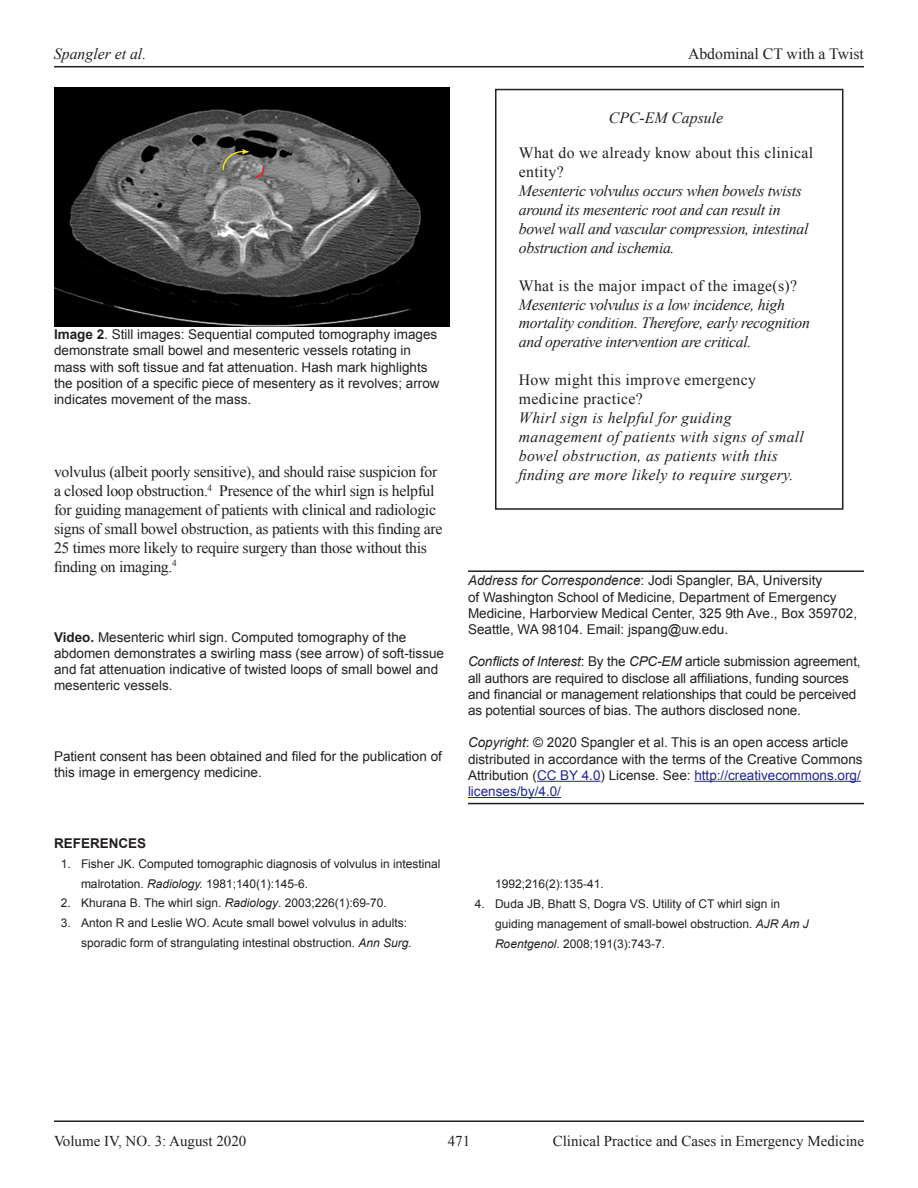
<style>
.page{position:relative;width:918px;height:1188px;background:#fff}
.page>*{position:absolute;margin:0;border:0;box-sizing:border-box;transform-origin:0 0}
.Capsule_Summary_answ{font:15.75px/18.9px "Times New Roman";letter-spacing:-.02em;color:#231f20}
.Capsule_Summary_answ-2{font:italic 15.75px/18.9px "Times New Roman";letter-spacing:-.02em;color:#231f20}
.Capsule_Summary_answ-3{font:italic 15.75px/18.9px "Times New Roman";letter-spacing:.02em;color:#231f20}
.Capsule_Summary_answ-4{font:15.75px/18.9px "Times New Roman";letter-spacing:.02em;color:#231f20}
.Capsule_Summary_answ-5{font:15.75px "Times New Roman";color:#231f20}
.Capsule_Summary_answ-6{font:italic 15.75px "Times New Roman";color:#231f20}
.Body_Text__15{font:italic 15.75px "Times New Roman";color:#231f20}
.t1{font:15px "Times New Roman";color:#231f20}
.t2{font:13.5px/16.2px "Arial";color:#231f20}
.t3{font:700 13.5px "Arial";color:#231f20}
.t4{font:12px/19.8px "Arial";color:#231f20}
.s1{font-weight:700}
.s2{font-style:italic}
.s3{color:#1f2796}
</style>
<div class="page">
<hr style="left:54px;top:1120px;width:810px;height:2px;background:#231f20">
<hr style="left:54px;top:66px;width:810px;height:1px;background:#231f20">
<div style="left:495px;top:89px;width:348px;height:421px;border:2px solid #231f20"></div>
<img style="left:54px;top:88px;width:396px;height:239px">
<hr style="left:468px;top:570px;width:396px;height:2px;background:#231f20">
<hr style="left:537px;top:781px;width:64px;height:1px;background:#1f2796">
<hr style="left:694px;top:781px;width:167px;height:1px;background:#1f2796">
<hr style="left:468px;top:803px;width:396px;height:1px;background:#231f20">
<hr style="left:468px;top:797px;width:93px;height:1px;background:#1f2796">
<p class="Capsule_Summary_answ-6" style="left:54px;top:43px;width:94px">Spangler et al.</p>
<p class="Capsule_Summary_answ-5" style="left:688px;top:43px;width:177px">Abdominal CT with a Twist</p>
<p class="t2" style="left:54px;top:326px;width:387px"><span class="s1">Image 2</span>. Still images: Sequential computed tomography images demonstrate small bowel and mesenteric vessels rotating in mass with soft tissue and fat attenuation. Hash mark highlights the position of a specific piece of mesentery as it revolves; arrow indicates movement of the mass.</p>
<p class="Capsule_Summary_answ" style="left:54px;top:462px;width:390px">volvulus (albeit poorly sensitive), and should raise suspicion for a closed loop obstruction.<sup>4</sup> Presence of the whirl sign is helpful for guiding management of patients with clinical and radiologic signs of small bowel obstruction, as patients with this finding are 25 times more likely to require surgery than those without this finding on imaging.<sup>4</sup></p>
<p class="t2" style="left:54px;top:629px;width:392px"><span class="s1">Video.</span> Mesenteric whirl sign. Computed tomography of the abdomen demonstrates a swirling mass (see arrow) of soft-tissue and fat attenuation indicative of twisted loops of small bowel and mesenteric vessels.</p>
<p class="t2" style="left:54px;top:748px;width:389px">Patient consent has been obtained and filed for the publication of this image in emergency medicine.</p>
<p class="t3" style="left:54px;top:834px;width:94px">REFERENCES</p>
<p class="t4" style="left:81px;top:854px;width:361px;text-indent:-20px">1. Fisher JK. Computed tomographic diagnosis of volvulus in intestinal malrotation. <span class="s2">Radiology.</span> 1981;140(1):145-6.</p>
<p class="t4" style="left:61px;top:893px;width:328px">2. Khurana B. The whirl sign. <span class="s2">Radiology</span>. 2003;226(1):69-70.</p>
<p class="t4" style="left:81px;top:913px;width:332px;text-indent:-20px">3. Anton R and Leslie WO. Acute small bowel volvulus in adults: sporadic form of strangulating intestinal obstruction. <span class="s2">Ann Surg.</span></p>
<p class="Body_Text__15" style="left:609px;top:107px;width:116px">CPC-EM Capsule</p>
<p class="Capsule_Summary_answ-4" style="left:519px;top:143px;width:296px">What do we already know about this clinical entity?</p>
<p class="Capsule_Summary_answ-2" style="left:519px;top:181px;width:291px">Mesenteric volvulus occurs when bowels twists around its mesenteric root and can result in bowel wall and vascular compression, intestinal obstruction and ischemia.</p>
<p class="Capsule_Summary_answ-4" style="left:519px;top:276px;width:280px">What is the major impact of the image(s)?</p>
<p class="Capsule_Summary_answ-2" style="left:519px;top:294px;width:293px">Mesenteric volvulus is a low incidence, high mortality condition. Therefore, early recognition and operative intervention are critical.</p>
<p class="Capsule_Summary_answ-4" style="left:519px;top:370px;width:238px">How might this improve emergency medicine practice?</p>
<p class="Capsule_Summary_answ-3" style="left:519px;top:408px;width:287px">Whirl sign is helpful for guiding management of patients with signs of small bowel obstruction, as patients with this finding are more likely to require surgery.</p>
<p class="t2" style="left:468px;top:573px;width:391px"><span class="s2">Address for Correspondence</span>: Jodi Spangler, BA, University<br>of Washington School of Medicine, Department of Emergency Medicine, Harborview Medical Center, 325 9th Ave., Box 359702, Seattle, WA 98104. Email: jspang@uw.edu.</p>
<p class="t2" style="left:468px;top:654px;width:394px"><span class="s2">Conflicts of Interest</span>: By the <span class="s2">CPC-EM</span> article submission agreement, all authors are required to disclose all affiliations, funding sources and financial or management relationships that could be perceived as potential sources of bias. The authors disclosed none.</p>
<p class="t2" style="left:468px;top:735px;width:396px"><span class="s2">Copyright</span>: © 2020 Spangler et al. This is an open access article distributed in accordance with the terms of the Creative Commons Attribution (<span class="s3">CC BY 4.0</span>) License. See: <span class="s3">http://creativecommons.org/ licenses/by/4.0/</span></p>
<p class="t4" style="left:495px;top:874px;width:110px">1992;216(2):135-41.</p>
<p class="t4" style="left:495px;top:894px;width:315px;text-indent:-20px">4. Duda JB, Bhatt S, Dogra VS. Utility of CT whirl sign in guiding management of small-bowel obstruction. <span class="s2">AJR Am J<br>Roentgenol</span>. 2008;191(3):743-7.</p>
<p class="t1" style="left:54px;top:1131px;width:194px">Volume IV, NO. 3: August 2020</p>
<p class="t1" style="left:448px;top:1131px;width:24px">471</p>
<p class="t1" style="left:553px;top:1131px;width:313px">Clinical Practice and Cases in Emergency Medicine</p>
</div>
